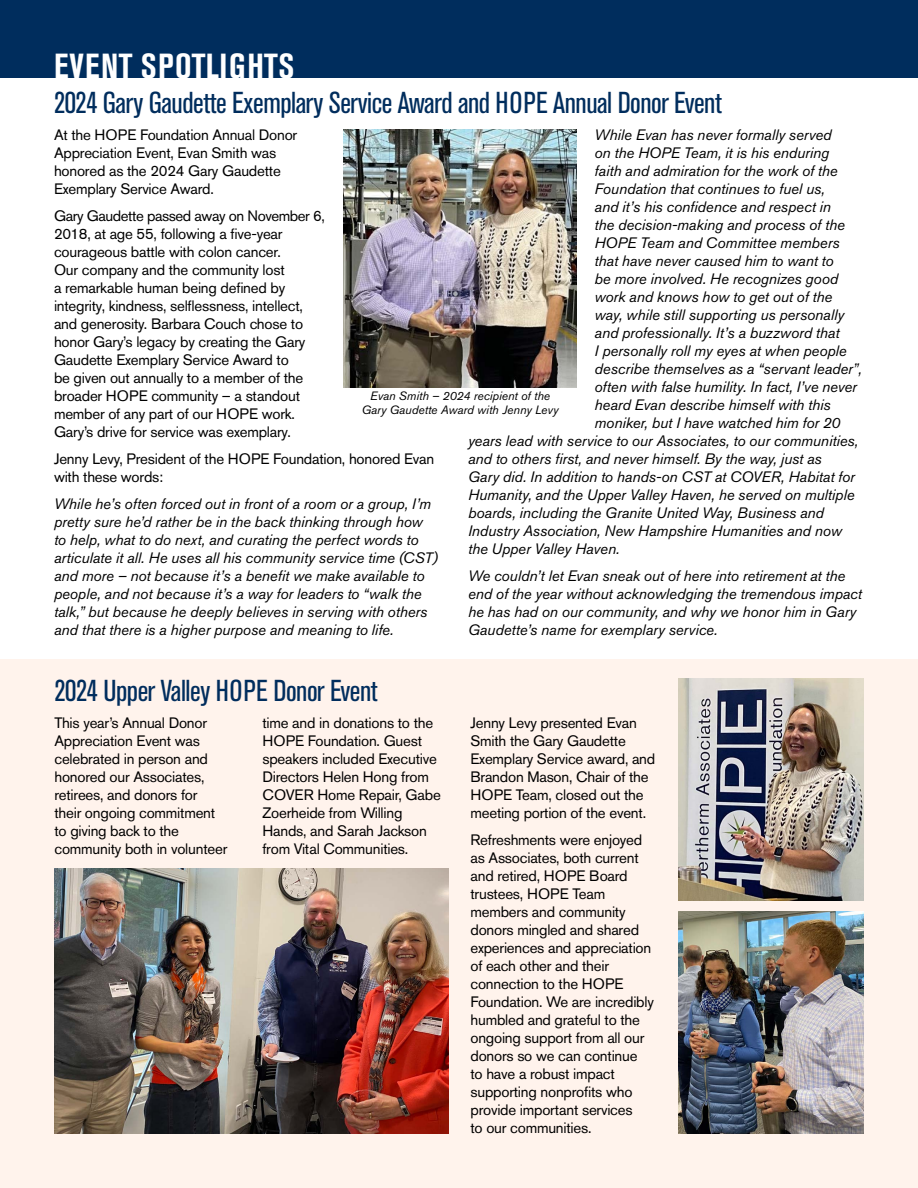
<style>
.page{position:relative;width:918px;height:1188px;background:#fff}
.page>*{position:absolute;margin:0;border:0;box-sizing:border-box;transform-origin:0 0}
.t1{font:700 condensed 34.5px "Akzidenz Grotesk Pro";letter-spacing:.03em;color:#fff}
.t2{font:condensed 30px "Akzidenz Grotesk Pro";letter-spacing:-.015em;color:#002d5d}
.t3{font:15px/18px "Akzidenz Grotesk Pro";letter-spacing:-.015em;color:#000}
.t4{font:italic 15px/18px "Akzidenz Grotesk Pro";letter-spacing:-.005em;color:#000}
.t5{font:italic 12px/13.5px "Akzidenz Grotesk Pro";color:#000;text-align:center}
</style>
<div class="page">
<div style="left:0;top:660px;width:918px;height:528px;background:#fff3ec"></div>
<div style="left:0;top:0;width:918px;height:78px;background:#002d5d"></div>
<img style="left:344px;top:129px;width:233px;height:259px">
<img style="left:678px;top:912px;width:186px;height:222px">
<img style="left:54px;top:868px;width:394px;height:266px">
<img style="left:678px;top:679px;width:186px;height:222px">
<h1 class="t1" style="left:54px;top:44px;width:242px">EVENT SPOTLIGHTS</h1>
<h2 class="t2" style="left:54px;top:83px;width:669px">2024 Gary Gaudette Exemplary Service Award and HOPE Annual Donor Event</h2>
<p class="t3" style="left:54px;top:125px;width:245px">At the HOPE Foundation Annual Donor<br>Appreciation Event, Evan Smith was honored as the 2024 Gary Gaudette<br>Exemplary Service Award.</p>
<p class="t3" style="left:54px;top:206px;width:272px">Gary Gaudette passed away on November 6, 2018, at age 55, following a five-year courageous battle with colon cancer.<br>Our company and the community lost<br>a remarkable human being defined by integrity, kindness, selflessness, intellect, and generosity. Barbara Couch chose to honor Gary’s legacy by creating the Gary Gaudette Exemplary Service Award to<br>be given out annually to a member of the broader HOPE community – a standout member of any part of our HOPE work.<br>Gary’s drive for service was exemplary.</p>
<p class="t3" style="left:54px;top:449px;width:382px">Jenny Levy, President of the HOPE Foundation, honored Evan with these words:</p>
<p class="t4" style="left:54px;top:494px;width:385px">While he’s often forced out in front of a room or a group, I’m pretty sure he’d rather be in the back thinking through how to help, what to do next, and curating the perfect words to articulate it all. He uses all his community service time (CST) and more – not because it’s a benefit we make available to people, and not because it’s a way for leaders to “walk the talk,” but because he deeply believes in serving with others and that there is a higher purpose and meaning to life.</p>
<p class="t4" style="left:595px;top:125px;width:239px">While Evan has never formally served</p>
<p class="t4" style="left:595px;top:143px;width:236px">on the HOPE Team, it is his enduring</p>
<p class="t4" style="left:595px;top:161px;width:245px">faith and admiration for the work of the</p>
<p class="t4" style="left:595px;top:179px;width:232px">Foundation that continues to fuel us,</p>
<p class="t4" style="left:595px;top:197px;width:238px">and it’s his confidence and respect in</p>
<p class="t4" style="left:595px;top:215px;width:252px">the decision-making and process of the</p>
<p class="t4" style="left:595px;top:233px;width:247px">HOPE Team and Committee members</p>
<p class="t4" style="left:595px;top:251px;width:241px">that have never caused him to want to</p>
<p class="t4" style="left:595px;top:269px;width:245px">be more involved. He recognizes good</p>
<p class="t4" style="left:595px;top:287px;width:239px">work and knows how to get out of the</p>
<p class="t4" style="left:595px;top:305px;width:251px">way, while still supporting us personally</p>
<p class="t4" style="left:595px;top:323px;width:246px">and professionally. It’s a buzzword that</p>
<p class="t4" style="left:595px;top:341px;width:254px">I personally roll my eyes at when people</p>
<p class="t4" style="left:595px;top:359px;width:269px">describe themselves as a “servant leader”,</p>
<p class="t4" style="left:595px;top:377px;width:264px">often with false humility. In fact, I’ve never</p>
<p class="t4" style="left:595px;top:395px;width:238px">heard Evan describe himself with this</p>
<p class="t4" style="left:595px;top:413px;width:247px">moniker, but I have watched him for 20</p>
<p class="t4" style="left:468px;top:431px;width:392px">years lead with service to our Associates, to our communities,</p>
<p class="t4" style="left:468px;top:449px;width:355px">and to others first, and never himself. By the way, just as</p>
<p class="t4" style="left:468px;top:467px;width:388px">Gary did. In addition to hands-on CST at COVER, Habitat for</p>
<p class="t4" style="left:468px;top:485px;width:388px">Humanity, and the Upper Valley Haven, he served on multiple</p>
<p class="t4" style="left:468px;top:503px;width:358px">boards, including the Granite United Way, Business and</p>
<p class="t4" style="left:468px;top:521px;width:375px">Industry Association, New Hampshire Humanities and now</p>
<p class="t4" style="left:468px;top:539px;width:153px">the Upper Valley Haven.</p>
<p class="t4" style="left:468px;top:566px;width:395px">We couldn’t let Evan sneak out of here into retirement at the end of the year without acknowledging the tremendous impact he has had on our community, and why we honor him in Gary Gaudette’s name for exemplary service.</p>
<p class="t5" style="left:362px;top:389px;width:198px">Evan Smith – 2024 recipient of the<br>Gary Gaudette Award with Jenny Levy</p>
<h2 class="t2" style="left:54px;top:671px;width:325px">2024 Upper Valley HOPE Donor Event</h2>
<p class="t3" style="left:54px;top:714px;width:174px">This year’s Annual Donor<br>Appreciation Event was celebrated in person and honored our Associates, retirees, and donors for their ongoing commitment to giving back to the community both in volunteer</p>
<p class="t3" style="left:262px;top:714px;width:180px">time and in donations to the<br>HOPE Foundation. Guest speakers included Executive<br>Directors Helen Hong from<br>COVER Home Repair, Gabe<br>Zoerheide from Willing<br>Hands, and Sarah Jackson from Vital Communities.</p>
<p class="t3" style="left:470px;top:714px;width:186px">Jenny Levy presented Evan<br>Smith the Gary Gaudette<br>Exemplary Service award, and<br>Brandon Mason, Chair of the<br>HOPE Team, closed out the meeting portion of the event.</p>
<p class="t3" style="left:470px;top:831px;width:185px">Refreshments were enjoyed as Associates, both current and retired, HOPE Board trustees, HOPE Team members and community donors mingled and shared experiences and appreciation of each other and their connection to the HOPE<br>Foundation. We are incredibly humbled and grateful to the ongoing support from all our donors so we can continue<br>to have a robust impact supporting nonprofits who provide important services<br>to our communities.</p>
</div>
